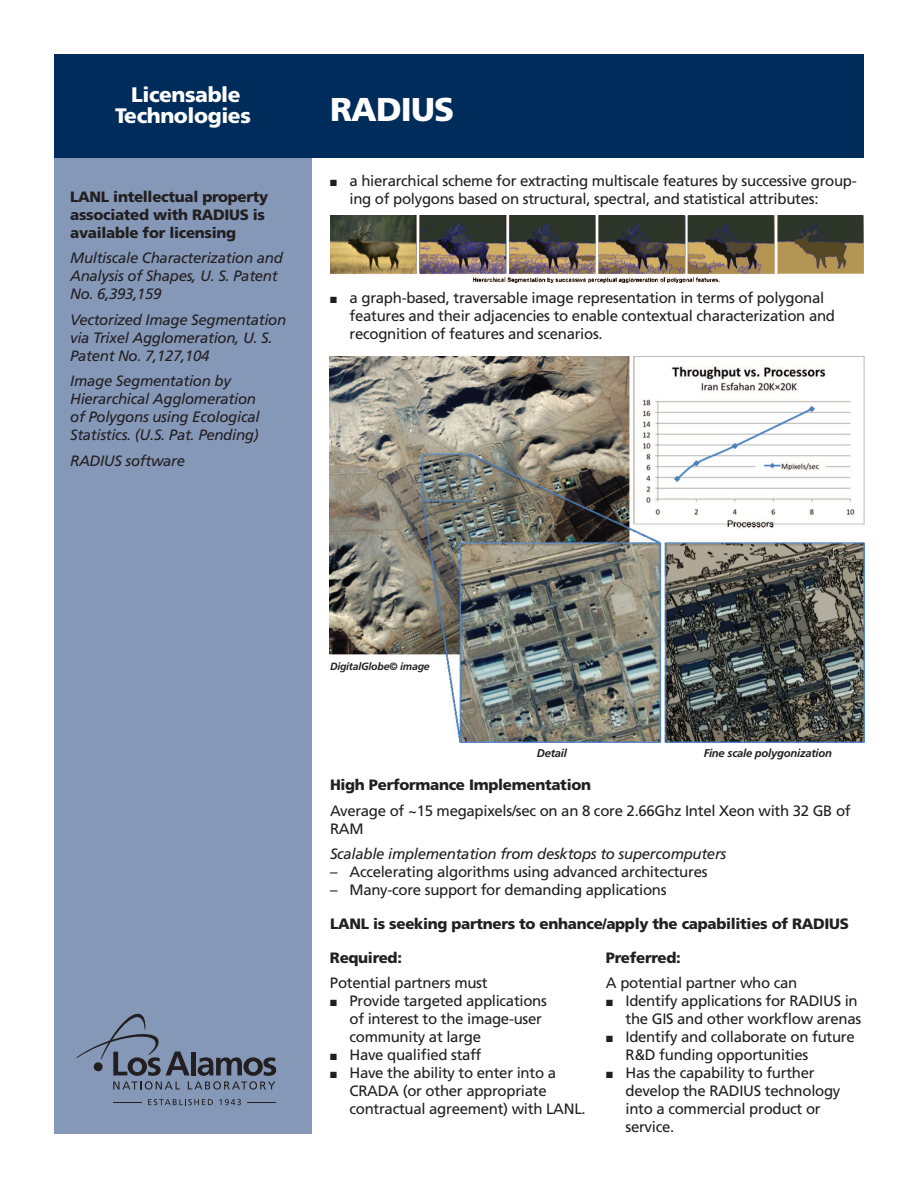
<style>
.page{position:relative;width:918px;height:1188px;background:#fff}
.page>*{position:absolute;margin:0;border:0;box-sizing:border-box;transform-origin:0 0}
.t1{font:900 33px "Frutiger";letter-spacing:-.025em;color:#fff}
.t2{font:900 21px/21px "Frutiger";letter-spacing:-.02em;color:#fff;text-align:center}
.t3{font:15px/18px "Frutiger";letter-spacing:-.02em;color:#231f20}
.t4{font:italic 15px/18px "Frutiger";letter-spacing:-.02em;color:#231f20}
.t5{font:900 15px/18px "Frutiger";letter-spacing:-.02em;color:#231f20}
.t6{font:italic 700 11.25px "Frutiger";letter-spacing:-.02em;color:#231f20}
.t7{font:italic 700 10.5px "Frutiger";letter-spacing:-.02em;color:#231f20}
</style>
<div class="page">
<div style="left:54px;top:158px;width:258px;height:976px;background:#8598b8"></div>
<div style="left:54px;top:54px;width:810px;height:104px;background:#002c5b"></div>
<img style="left:330px;top:356px;width:534px;height:386px">
<img style="left:330px;top:216px;width:534px;height:66px">
<svg style="left:148px;top:1099px;width:65px;height:6px"></svg>
<svg style="left:219px;top:1099px;width:22px;height:6px"></svg>
<svg style="left:113px;top:1102px;width:29px;height:1px"></svg>
<svg style="left:247px;top:1102px;width:28px;height:1px"></svg>
<svg style="left:76px;top:1014px;width:200px;height:76px"></svg>
<h2 class="t2" style="left:115px;top:84px;width:137px">Licensable<br>Technologies</h2>
<p class="t5" style="left:70px;top:187px;width:200px">LANL intellectual property associated with RADIUS is available for licensing</p>
<p class="t4" style="left:70px;top:249px;width:214px">Multiscale Characterization and<br>Analysis of Shapes, U. S. Patent<br>No. 6,393,159</p>
<p class="t4" style="left:70px;top:311px;width:218px">Vectorized Image Segmentation via Trixel Agglomeration, U. S.<br>Patent No. 7,127,104</p>
<p class="t4" style="left:70px;top:372px;width:191px">Image Segmentation by<br>Hierarchical Agglomeration of Polygons using Ecological<br>Statistics. (U.S. Pat. Pending)</p>
<p class="t4" style="left:70px;top:452px;width:116px">RADIUS software</p>
<h1 class="t1" style="left:330px;top:89px;width:126px">RADIUS</h1>
<p class="t3" style="left:349px;top:171px;width:509px;text-indent:-19px">■ a hierarchical scheme for extracting multiscale features by successive group&shy;ing of polygons based on structural, spectral, and statistical attributes:</p>
<p class="t3" style="left:350px;top:288px;width:487px;text-indent:-19px">■ a graph-based, traversable image representation in terms of polygonal features and their adjacencies to enable contextual characterization and recognition of features and scenarios.</p>
<p class="t7" style="left:330px;top:660px;width:101px">DigitalGlobe© image</p>
<p class="t6" style="left:537px;top:746px;width:32px">Detail</p>
<p class="t6" style="left:704px;top:746px;width:130px">Fine scale polygonization</p>
<p class="t5" style="left:330px;top:776px;width:263px">High Performance Implementation</p>
<p class="t3" style="left:330px;top:801px;width:522px">Average of ~15 megapixels/sec on an 8 core 2.66Ghz Intel Xeon with 32 GB of<br>RAM</p>
<p class="t4" style="left:330px;top:845px;width:398px">Scalable implementation from desktops to supercomputers</p>
<p class="t3" style="left:330px;top:863px;width:379px">– Accelerating algorithms using advanced architectures</p>
<p class="t3" style="left:330px;top:881px;width:338px">– Many-core support for demanding applications</p>
<p class="t5" style="left:330px;top:915px;width:520px">LANL is seeking partners to enhance/apply the capabilities of RADIUS</p>
<p class="t5" style="left:330px;top:948px;width:73px">Required:</p>
<p class="t3" style="left:330px;top:974px;width:159px">Potential partners must</p>
<p class="t3" style="left:349px;top:992px;width:199px;text-indent:-19px">■ Provide targeted applications of interest to the image-user community at large</p>
<p class="t3" style="left:330px;top:1046px;width:153px">■ Have qualified staff</p>
<p class="t3" style="left:349px;top:1064px;width:238px;text-indent:-19px">■ Have the ability to enter into a<br>CRADA (or other appropriate contractual agreement) with LANL.</p>
<p class="t5" style="left:606px;top:948px;width:76px">Preferred:</p>
<p class="t3" style="left:606px;top:974px;width:193px">A potential partner who can</p>
<p class="t3" style="left:606px;top:992px;width:257px;text-align:right">■ Identify applications for RADIUS in the GIS and other workflow arenas</p>
<p class="t3" style="left:625px;top:1028px;width:231px;text-indent:-19px">■ Identify and collaborate on future<br>R&amp;D funding opportunities</p>
<p class="t3" style="left:625px;top:1064px;width:216px;text-indent:-19px">■ Has the capability to further develop the RADIUS technology into a commercial product or service.</p>
</div>
